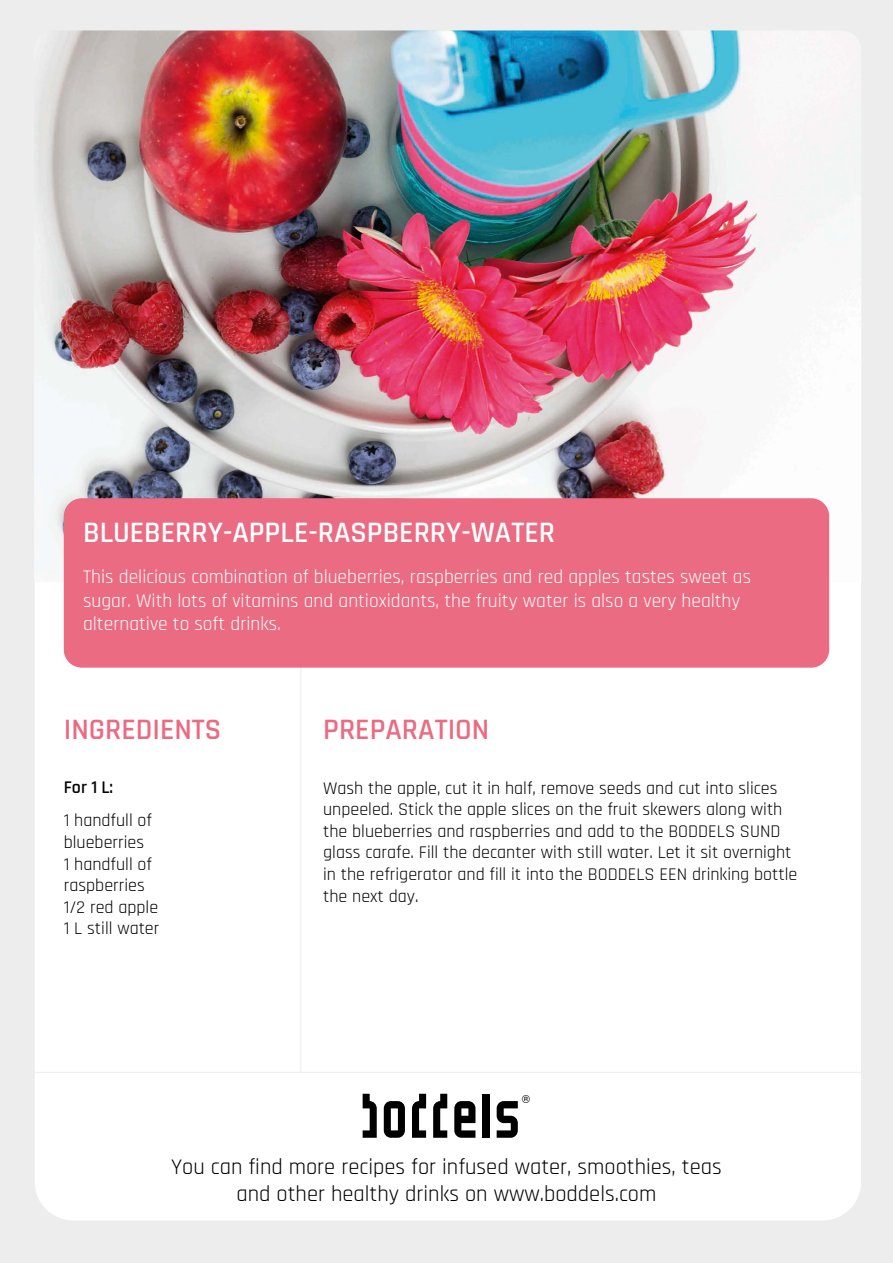
<style>
.page{position:relative;width:893px;height:1263px;background:#ededed}
.page>*{position:absolute;margin:0;border:0;box-sizing:border-box;transform-origin:0 0}
.t1{font:600 30px "Rajdhani";color:#fff}
.t2{font:600 30px "Rajdhani";color:#ea6b82}
.t3{font:22.5px/27px "Rajdhani";color:#000;text-align:center}
.t4{font:19.5px/23.4px "Rajdhani";color:#fff}
.t5{font:18px/21.6px "Rajdhani";color:#000}
.t6{font:600 18px "Rajdhani";color:#000}
.t7{font:10.95px "Helvetica";color:#000;scale:.96 1}
</style>
<div class="page">
<div style="left:35px;top:476px;width:826px;height:744px;background:#fff;border-radius:38px"></div>
<img style="left:34px;top:30px;width:827px;height:552px">
<div style="left:483px;top:1094px;width:7px;height:44px;background:#000"></div>
<svg style="left:412px;top:1094px;width:14px;height:44px"></svg>
<svg style="left:433px;top:1094px;width:14px;height:44px"></svg>
<svg style="left:454px;top:1101px;width:21px;height:37px"></svg>
<svg style="left:363px;top:1094px;width:14px;height:44px"></svg>
<svg style="left:497px;top:1101px;width:21px;height:37px"></svg>
<svg style="left:384px;top:1101px;width:21px;height:37px"></svg>
<hr style="left:300px;top:665px;width:1px;height:408px;background:#eeeded">
<hr style="left:12px;top:1072px;width:881px;height:1px;background:#eeeded">
<div style="left:64px;top:498px;width:765px;height:170px;background:#ea6b82;border-radius:18px"></div>
<h1 class="t1" style="left:83px;top:515px;width:473px">BLUEBERRY-APPLE-RASPBERRY-WATER</h1>
<p class="t4" style="left:83px;top:566px;width:670px">This delicious combination of blueberries, raspberries and red apples tastes sweet as sugar. With lots of vitamins and antioxidants, the fruity water is also a very healthy alternative to soft drinks.</p>
<h1 class="t2" style="left:64px;top:712px;width:159px">INGREDIENTS</h1>
<p class="t6" style="left:64px;top:777px;width:51px">For 1 L:</p>
<p class="t5" style="left:64px;top:810px;width:97px">1 handfull of blueberries<br>1 handfull of raspberries<br>1/2 red apple<br>1 L still water</p>
<h1 class="t2" style="left:323px;top:712px;width:168px">PREPARATION</h1>
<p class="t5" style="left:323px;top:777px;width:476px">Wash the apple, cut it in half, remove seeds and cut into slices unpeeled. Stick the apple slices on the fruit skewers along with the blueberries and raspberries and add to the BODDELS SUND glass carafe. Fill the decanter with still water. Let it sit overnight in the refrigerator and fill it into the BODDELS EEN drinking bottle the next day.</p>
<p class="t7" style="left:522px;top:1090px;width:10px">®</p>
<p class="t3" style="left:171px;top:1154px;width:552px">You can find more recipes for infused water, smoothies, teas and other healthy drinks on www.boddels.com</p>
</div>
